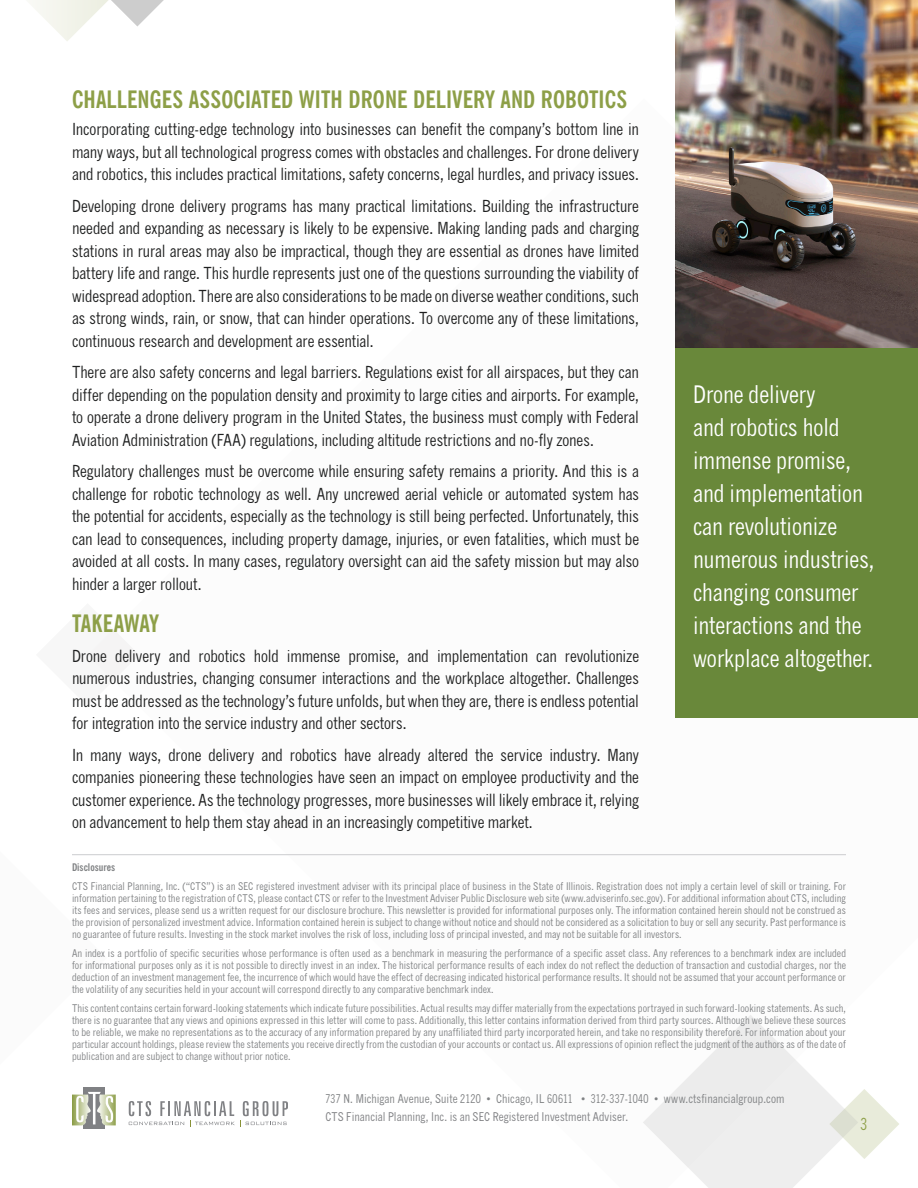
<style>
.page{position:relative;width:918px;height:1188px;background:#fff}
.page>*{position:absolute;margin:0;border:0;box-sizing:border-box;transform-origin:0 0}
.Call_Out{font:condensed 24px/33px "News Gothic MT Std";color:#fff}
.t1{font:700 condensed 24px "News Gothic BT";letter-spacing:.005em;color:#8d9f47}
.t2{font:condensed 16.5px/22.5px "News Gothic MT Std";letter-spacing:-.005em;color:#1f2020;text-align:justify}
.t3{font:condensed 16.5px "News Gothic MT Std";color:#8d9f47}
.t4{font:condensed 12px "News Gothic MT Std";letter-spacing:.01em;color:#808284}
.t5{font:condensed 12px "News Gothic MT Std";letter-spacing:.01em;color:#808184}
.Disclosure{font:condensed 10.5px/12px "News Gothic MT Std";letter-spacing:.01em;color:#808284;text-align:justify}
.Disclosures_B{font:700 condensed 10.5px "News Gothic BT";color:#808284}
</style>
<div class="page">
<svg style="left:33px;top:0;width:131px;height:41px"></svg>
<svg style="left:643px;top:1015px;width:256px;height:173px"></svg>
<svg style="left:72px;top:855px;width:44px;height:274px"></svg>
<svg style="left:129px;top:1101px;width:159px;height:26px"></svg>
<hr style="left:72px;top:854px;width:774px;height:1px;background:#d1d2d4">
<div style="left:675px;top:322px;width:243px;height:396px;background:#69883a"></div>
<img style="left:675px;top:0;width:243px;height:347px">
<h2 class="t1" style="left:72px;top:84px;width:557px">CHALLENGES ASSOCIATED WITH DRONE DELIVERY AND ROBOTICS</h2>
<p class="t2" style="left:72px;top:118px;width:569px">Incorporating cutting-edge technology into businesses can benefit the company’s bottom line in many ways, but all technological progress comes with obstacles and challenges. For drone delivery and robotics, this includes practical limitations, safety concerns, legal hurdles, and privacy issues.</p>
<p class="t2" style="left:72px;top:194px;width:569px">Developing drone delivery programs has many practical limitations. Building the infrastructure needed and expanding as necessary is likely to be expensive. Making landing pads and charging stations in rural areas may also be impractical, though they are essential as drones have limited battery life and range. This hurdle represents just one of the questions surrounding the viability of widespread adoption. There are also considerations to be made on diverse weather conditions, such as strong winds, rain, or snow, that can hinder operations. To overcome any of these limitations, continuous research and development are essential.</p>
<p class="t2" style="left:72px;top:361px;width:569px">There are also safety concerns and legal barriers. Regulations exist for all airspaces, but they can differ depending on the population density and proximity to large cities and airports. For example, to operate a drone delivery program in the United States, the business must comply with Federal Aviation Administration (FAA) regulations, including altitude restrictions and no-fly zones.</p>
<p class="t2" style="left:72px;top:460px;width:569px">Regulatory challenges must be overcome while ensuring safety remains a priority. And this is a challenge for robotic technology as well. Any uncrewed aerial vehicle or automated system has the potential for accidents, especially as the technology is still being perfected. Unfortunately, this can lead to consequences, including property damage, injuries, or even fatalities, which must be avoided at all costs. In many cases, regulatory oversight can aid the safety mission but may also hinder a larger rollout.</p>
<h2 class="t1" style="left:72px;top:608px;width:88px">TAKEAWAY</h2>
<p class="t2" style="left:72px;top:644px;width:569px">Drone delivery and robotics hold immense promise, and implementation can revolutionize numerous industries, changing consumer interactions and the workplace altogether. Challenges must be addressed as the technology’s future unfolds, but when they are, there is endless potential for integration into the service industry and other sectors.</p>
<p class="t2" style="left:72px;top:743px;width:569px">In many ways, drone delivery and robotics have already altered the service industry. Many companies pioneering these technologies have seen an impact on employee productivity and the customer experience. As the technology progresses, more businesses will likely embrace it, relying on advancement to help them stay ahead in an increasingly competitive market.</p>
<p class="Call_Out" style="left:693px;top:378px;width:183px">Drone delivery<br>and robotics hold immense promise, and implementation can revolutionize numerous industries, changing consumer interactions and the workplace altogether.</p>
<p class="Disclosures_B" style="left:72px;top:861px;width:45px">Disclosures</p>
<p class="Disclosure" style="left:72px;top:880px;width:776px">CTS Financial Planning, Inc. (“CTS”) is an SEC registered investment adviser with its principal place of business in the State of Illinois. Registration does not imply a certain level of skill or training. For information pertaining to the registration of CTS, please contact CTS or refer to the Investment Adviser Public Disclosure web site (www.adviserinfo.sec.gov). For additional information about CTS, including its fees and services, please send us a written request for our disclosure brochure. This newsletter is provided for informational purposes only. The information contained herein should not be construed as the provision of personalized investment advice. Information contained herein is subject to change without notice and should not be considered as a solicitation to buy or sell any security. Past performance is no guarantee of future results. Investing in the stock market involves the risk of loss, including loss of principal invested, and may not be suitable for all investors.</p>
<p class="Disclosure" style="left:72px;top:947px;width:776px">An index is a portfolio of specific securities whose performance is often used as a benchmark in measuring the performance of a specific asset class. Any references to a benchmark index are included for informational purposes only as it is not possible to directly invest in an index. The historical performance results of each index do not reflect the deduction of transaction and custodial charges, nor the deduction of an investment management fee, the incurrence of which would have the effect of decreasing indicated historical performance results. It should not be assumed that your account performance or the volatility of any securities held in your account will correspond directly to any comparative benchmark index.</p>
<p class="Disclosure" style="left:72px;top:1002px;width:776px">This content contains certain forward-looking statements which indicate future possibilities. Actual results may differ materially from the expectations portrayed in such forward-looking statements. As such, there is no guarantee that any views and opinions expressed in this letter will come to pass. Additionally, this letter contains information derived from third party sources. Although we believe these sources to be reliable, we make no representations as to the accuracy of any information prepared by any unaffiliated third party incorporated herein, and take no responsibility therefore. For information about your particular account holdings, please review the statements you receive directly from the custodian of your accounts or contact us. All expressions of opinion reflect the judgment of the authors as of the date of publication and are subject to change without prior notice.</p>
<p class="t4" style="left:326px;top:1091px;width:460px">737 N. Michigan Avenue, Suite 2120 • Chicago, IL 60611 • 312-337-1040 • www.ctsfinancialgroup.com</p>
<p class="t5" style="left:326px;top:1109px;width:304px">CTS Financial Planning, Inc. is an SEC Registered Investment Adviser.</p>
<h2 class="t3" style="left:861px;top:1114px;width:8px">3</h2>
</div>
